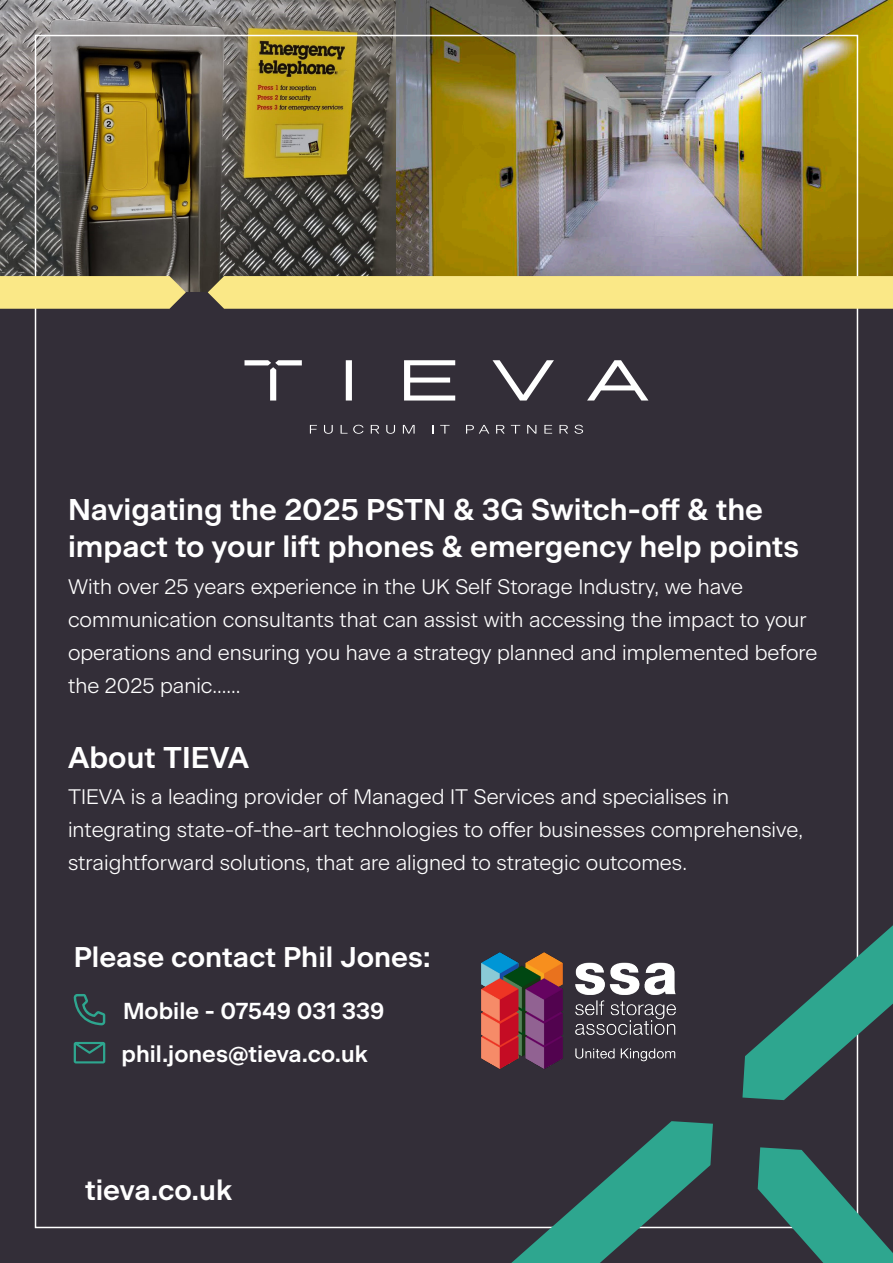
<style>
.page{position:relative;width:893px;height:1263px;background:#fff}
.page>*{position:absolute;margin:0;border:0;box-sizing:border-box;transform-origin:0 0}
.Page_Header_-_Blue{font:600 30px/37.5px "Beausite Classic";color:#fff}
.Quote_right{font:600 28.5px "Beausite Classic";color:#fff}
.Quote_right-2{font:600 23.1px "Beausite Classic";color:#fff}
.Quote_right-3{font:300 21px/33px "Beausite Classic";color:#fff}
</style>
<div class="page">
<img style="left:396px;top:1px;width:497px;height:275px">
<img style="left:0;top:1px;width:396px;height:291px">
<div style="left:0;top:292px;width:893px;height:971px;background:#332e38"></div>
<svg style="left:244px;top:360px;width:404px;height:40px"></svg>
<svg style="left:310px;top:425px;width:7px;height:9px"></svg>
<svg style="left:324px;top:425px;width:9px;height:9px"></svg>
<svg style="left:341px;top:425px;width:22px;height:9px"></svg>
<svg style="left:371px;top:425px;width:8px;height:9px"></svg>
<svg style="left:386px;top:425px;width:9px;height:9px"></svg>
<svg style="left:403px;top:425px;width:12px;height:9px"></svg>
<svg style="left:440px;top:425px;width:10px;height:9px"></svg>
<svg style="left:466px;top:425px;width:23px;height:9px"></svg>
<svg style="left:496px;top:425px;width:9px;height:9px"></svg>
<svg style="left:511px;top:425px;width:9px;height:9px"></svg>
<svg style="left:527px;top:425px;width:9px;height:9px"></svg>
<svg style="left:544px;top:425px;width:8px;height:9px"></svg>
<svg style="left:559px;top:425px;width:9px;height:9px"></svg>
<svg style="left:574px;top:425px;width:9px;height:9px"></svg>
<svg style="left:758px;top:1147px;width:135px;height:116px"></svg>
<svg style="left:511px;top:1121px;width:202px;height:142px"></svg>
<svg style="left:742px;top:925px;width:151px;height:175px"></svg>
<svg style="left:74px;top:994px;width:31px;height:31px"></svg>
<svg style="left:74px;top:1042px;width:31px;height:21px"></svg>
<img style="left:481px;top:952px;width:195px;height:117px">
<svg style="left:0;top:276px;width:186px;height:33px;background:#f0df83"></svg>
<div style="left:208px;top:276px;width:685px;height:33px;background:#fae887"></div>
<p class="Page_Header_-_Blue" style="left:68px;top:488px;width:733px">Navigating the 2025 PSTN &amp; 3G Switch-off &amp; the impact to your lift phones &amp; emergency help points</p>
<p class="Quote_right-3" style="left:68px;top:568px;width:751px">With over 25 years experience in the UK Self Storage Industry, we have communication consultants that can assist with accessing the impact to your operations and ensuring you have a strategy planned and implemented before the 2025 panic……</p>
<p class="Page_Header_-_Blue" style="left:68px;top:736px;width:183px">About TIEVA</p>
<p class="Quote_right-3" style="left:68px;top:779px;width:736px">TIEVA is a leading provider of Managed IT Services and specialises in integrating state-of-the-art technologies to offer businesses comprehensive, straightforward solutions, that are aligned to strategic outcomes.</p>
<p class="Quote_right" style="left:74px;top:935px;width:359px">Please contact Phil Jones:</p>
<p class="Quote_right-2" style="left:123px;top:993px;width:263px">Mobile - 07549 031 339</p>
<p class="Quote_right-2" style="left:122px;top:1036px;width:248px">phil.jones@tieva.co.uk</p>
<p class="Quote_right" style="left:85px;top:1169px;width:149px">tieva.co.uk</p>
</div>
